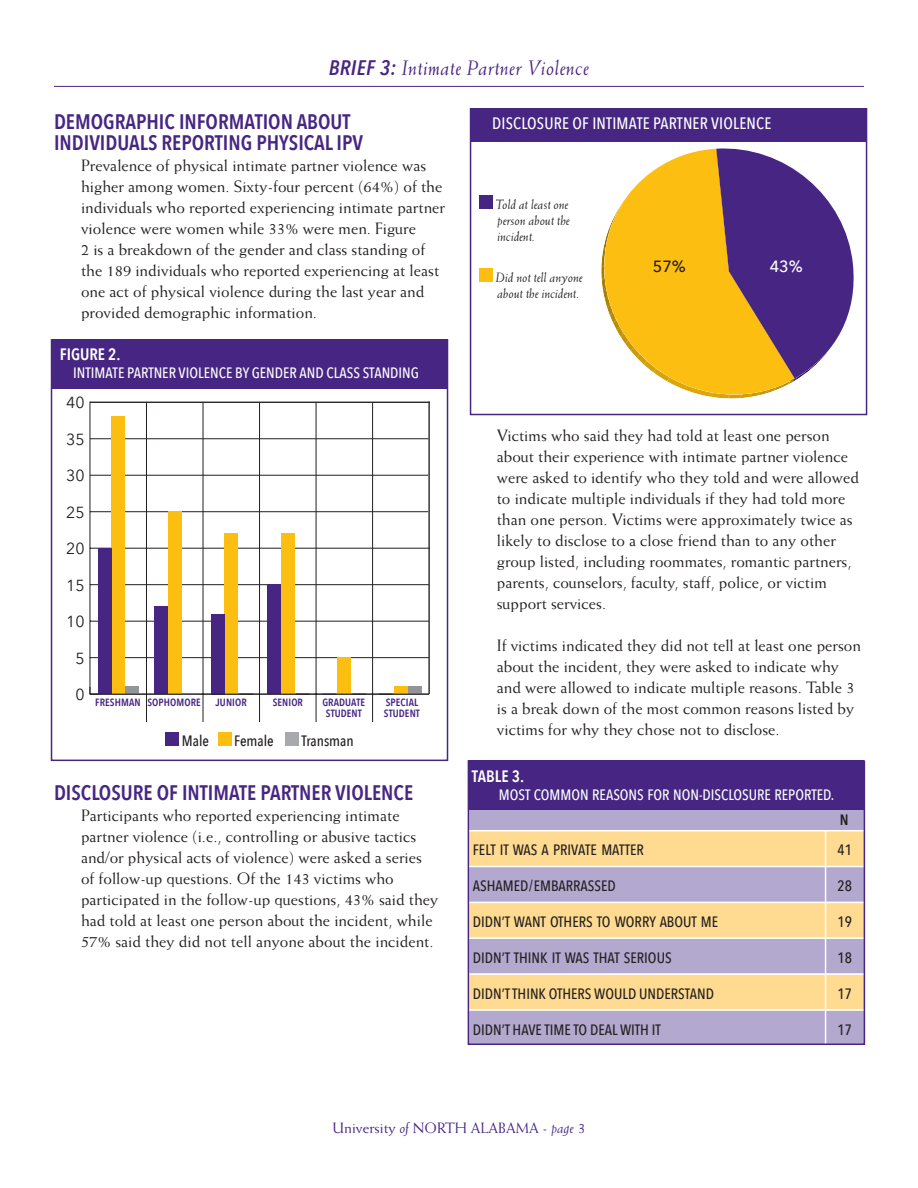
<style>
.page{position:relative;width:918px;height:1188px;background:#fff}
.page>*{position:absolute;margin:0;border:0;box-sizing:border-box;transform-origin:0 0}
.t1{font:600 21px/21px "Avenir Next Condensed";color:#472683}
.t2{font:italic 21px "Weiss";letter-spacing:.02em;color:#472683}
.t3{font:16.5px/21px "Weiss";color:#231f20}
.t4{font:500 16.5px "Avenir Next Condensed";letter-spacing:.01em;color:#fff}
.t5{font:600 16.5px "Avenir Next Condensed";color:#fff}
.t6{font:500 16.05px "Avenir Next";color:#231f20}
.t7{font:500 16.05px "Avenir Next";color:#fff}
.t8{font:15.9px "Avenir Next";color:#231f20}
.t9{font:500 15px "Avenir Next Condensed";color:#231f20}
.t10{font:500 15px "Avenir Next Condensed";color:#fff}
.t11{font:15px "Weiss";color:#472683}
.t12{font:600 15px "Avenir Next Condensed";color:#231f20}
.t13{font:italic 13.5px/16.2px "Weiss";color:#231f20;text-align:justify}
.t14{font:600 10.5px/10.5px "Avenir Next Condensed";letter-spacing:.01em;color:#472683;text-align:center}
.s1{font-family:"Avenir Next Condensed";font-weight:600}
.s2{font-style:italic}
</style>
<div class="page">
<hr style="left:54px;top:86px;width:810px;height:1px;background:#472683">
<div style="left:51px;top:339px;width:397px;height:422px;border:2px solid #472683"></div>
<hr style="left:146px;top:402px;width:1px;height:320px;background:#231f20">
<hr style="left:203px;top:402px;width:1px;height:320px;background:#231f20">
<hr style="left:259px;top:402px;width:1px;height:320px;background:#231f20">
<hr style="left:316px;top:402px;width:1px;height:320px;background:#231f20">
<hr style="left:372px;top:402px;width:1px;height:320px;background:#231f20">
<hr style="left:428px;top:402px;width:2px;height:292px;background:#231f20">
<hr style="left:90px;top:402px;width:1px;height:292px;background:#231f20">
<svg style="left:90px;top:687px;width:8px;height:7px"></svg>
<hr style="left:90px;top:657px;width:339px;height:1px;background:#231f20">
<hr style="left:90px;top:621px;width:339px;height:1px;background:#231f20">
<hr style="left:90px;top:584px;width:339px;height:1px;background:#231f20">
<hr style="left:90px;top:548px;width:340px;height:1px;background:#231f20">
<hr style="left:90px;top:511px;width:338px;height:1px;background:#231f20">
<hr style="left:90px;top:475px;width:338px;height:1px;background:#231f20">
<hr style="left:90px;top:438px;width:339px;height:1px;background:#231f20">
<hr style="left:90px;top:402px;width:340px;height:1px;background:#231f20">
<div style="left:125px;top:687px;width:14px;height:7px;background:#939598"></div>
<div style="left:408px;top:687px;width:13px;height:7px;background:#939598"></div>
<div style="left:111px;top:417px;width:14px;height:277px;background:#fdbe12"></div>
<div style="left:168px;top:512px;width:14px;height:182px;background:#fdbe12"></div>
<div style="left:224px;top:534px;width:14px;height:160px;background:#fdbe12"></div>
<div style="left:281px;top:534px;width:14px;height:160px;background:#fdbe12"></div>
<div style="left:338px;top:658px;width:13px;height:36px;background:#fdbe12"></div>
<div style="left:394px;top:687px;width:14px;height:7px;background:#fdbe12"></div>
<div style="left:98px;top:548px;width:13px;height:146px;background:#472683"></div>
<div style="left:154px;top:607px;width:14px;height:87px;background:#472683"></div>
<div style="left:211px;top:614px;width:13px;height:80px;background:#472683"></div>
<div style="left:267px;top:585px;width:14px;height:109px;background:#472683"></div>
<hr style="left:90px;top:694px;width:339px;height:1px;background:#231f20">
<div style="left:52px;top:339px;width:396px;height:49px;background:#472683"></div>
<div style="left:165px;top:732px;width:14px;height:14px;background:#472683"></div>
<div style="left:218px;top:732px;width:13px;height:14px;background:#fdbe12"></div>
<div style="left:285px;top:732px;width:14px;height:14px;background:#a8a9ad"></div>
<svg style="left:713px;top:148px;width:141px;height:251px"></svg>
<svg style="left:601px;top:149px;width:194px;height:248px;fill:#fdbe12"></svg>
<div style="left:470px;top:108px;width:397px;height:307px;border:2px solid #472683"></div>
<div style="left:471px;top:108px;width:396px;height:34px;background:#472683"></div>
<div style="left:480px;top:195px;width:13px;height:14px;background:#472683"></div>
<div style="left:480px;top:268px;width:13px;height:14px;background:#fdbe12"></div>
<div style="left:468px;top:1009px;width:399px;height:37px;background:#b3a8ce;border:2px solid #fff"></div>
<div style="left:468px;top:973px;width:399px;height:38px;background:#fedb90;border:2px solid #fff"></div>
<div style="left:468px;top:937px;width:398px;height:38px;background:#b3a8ce;border:2px solid #fff"></div>
<div style="left:468px;top:902px;width:398px;height:37px;background:#fedb90;border:2px solid #fff"></div>
<div style="left:468px;top:808px;width:398px;height:95px;background:#b3a8ce;border:2px solid #fff"></div>
<div style="left:468px;top:830px;width:398px;height:37px;background:#fedb90;border:2px solid #fff"></div>
<hr style="left:825px;top:830px;width:1px;height:256px;background:#fff">
<div style="left:468px;top:760px;width:397px;height:285px;border:2px solid #472683"></div>
<div style="left:468px;top:760px;width:396px;height:49px;background:#472683"></div>
<p class="t2" style="left:329px;top:56px;width:262px"><span class="s1">BRIEF 3:</span> Intimate Partner Violence</p>
<p class="t1" style="left:54px;top:111px;width:311px">DEMOGRAPHIC INFORMATION ABOUT<br>INDIVIDUALS REPORTING PHYSICAL IPV</p>
<p class="t3" style="left:81px;top:155px;width:366px">Prevalence of physical intimate partner violence was higher among women. Sixty-four percent (64%) of the individuals who reported experiencing intimate partner violence were women while 33% were men. Figure<br>2 is a breakdown of the gender and class standing of the 189 individuals who reported experiencing at least one act of physical violence during the last year and provided demographic information.</p>
<p class="t5" style="left:60px;top:340px;width:62px">FIGURE 2.</p>
<p class="t10" style="left:73px;top:364px;width:347px">INTIMATE PARTNER VIOLENCE BY GENDER AND CLASS STANDING</p>
<p class="t8" style="left:66px;top:389px;width:20px">40</p>
<p class="t8" style="left:66px;top:426px;width:20px">35</p>
<p class="t8" style="left:66px;top:462px;width:20px">30</p>
<p class="t8" style="left:66px;top:499px;width:20px">25</p>
<p class="t8" style="left:66px;top:535px;width:20px">20</p>
<p class="t8" style="left:66px;top:572px;width:20px">15</p>
<p class="t8" style="left:66px;top:608px;width:20px">10</p>
<p class="t8" style="left:75px;top:645px;width:11px">5</p>
<p class="t8" style="left:75px;top:681px;width:11px">0</p>
<p class="t14" style="left:95px;top:697px;width:107px">FRESHMAN SOPHOMORE</p>
<p class="t14" style="left:215px;top:697px;width:33px">JUNIOR</p>
<p class="t14" style="left:273px;top:697px;width:32px">SENIOR</p>
<p class="t14" style="left:322px;top:697px;width:44px">GRADUATE<br>STUDENT</p>
<p class="t14" style="left:384px;top:697px;width:37px;text-align:left">SPECIAL<br>STUDENT</p>
<p class="t9" style="left:182px;top:732px;width:29px">Male</p>
<p class="t9" style="left:234px;top:732px;width:41px">Female</p>
<p class="t9" style="left:302px;top:732px;width:54px">Transman</p>
<p class="t1" style="left:54px;top:782px;width:361px">DISCLOSURE OF INTIMATE PARTNER VIOLENCE</p>
<p class="t3" style="left:81px;top:805px;width:359px">Participants who reported experiencing intimate partner violence (i.e., controlling or abusive tactics and/or physical acts of violence) were asked a series of follow-up questions. Of the 143 victims who participated in the follow-up questions, 43% said they had told at least one person about the incident, while 57% said they did not tell anyone about the incident.</p>
<p class="t4" style="left:492px;top:114px;width:281px">DISCLOSURE OF INTIMATE PARTNER VIOLENCE</p>
<p class="t13" style="left:496px;top:196px;width:76px">Told at least one person about the incident.</p>
<p class="t13" style="left:496px;top:269px;width:88px">Did not tell anyone about the incident.</p>
<p class="t6" style="left:653px;top:253px;width:35px">57%</p>
<p class="t7" style="left:770px;top:253px;width:35px">43%</p>
<p class="t3" style="left:497px;top:424px;width:364px">Victims who said they had told at least one person about their experience with intimate partner violence were asked to identify who they told and were allowed to indicate multiple individuals if they had told more than one person. Victims were approximately twice as likely to disclose to a close friend than to any other group listed, including roommates, romantic partners, parents, counselors, faculty, staff, police, or victim support services.</p>
<p class="t3" style="left:497px;top:634px;width:366px">If victims indicated they did not tell at least one person about the incident, they were asked to indicate why and were allowed to indicate multiple reasons. Table 3 is a break down of the most common reasons listed by victims for why they chose not to disclose.</p>
<p class="t5" style="left:472px;top:762px;width:54px">TABLE 3.</p>
<p class="t10" style="left:499px;top:786px;width:337px">MOST COMMON REASONS FOR NON-DISCLOSURE REPORTED.</p>
<p class="t12" style="left:840px;top:807px;width:10px">N</p>
<p class="t9" style="left:473px;top:840px;width:172px">FELT IT WAS A PRIVATE MATTER</p>
<p class="t9" style="left:838px;top:840px;width:16px">41</p>
<p class="t9" style="left:473px;top:876px;width:144px">ASHAMED/EMBARRASSED</p>
<p class="t9" style="left:838px;top:876px;width:16px">28</p>
<p class="t9" style="left:473px;top:912px;width:247px">DIDN’T WANT OTHERS TO WORRY ABOUT ME</p>
<p class="t9" style="left:838px;top:912px;width:16px">19</p>
<p class="t9" style="left:473px;top:948px;width:200px">DIDN’T THINK IT WAS THAT SERIOUS</p>
<p class="t9" style="left:838px;top:948px;width:16px">18</p>
<p class="t9" style="left:473px;top:984px;width:243px">DIDN’T THINK OTHERS WOULD UNDERSTAND</p>
<p class="t9" style="left:838px;top:984px;width:16px">17</p>
<p class="t9" style="left:473px;top:1020px;width:190px">DIDN’T HAVE TIME TO DEAL WITH IT</p>
<p class="t9" style="left:838px;top:1020px;width:16px">17</p>
<p class="t11" style="left:333px;top:1119px;width:254px">University <span class="s2">of</span> NORTH ALABAMA - <span class="s2">page</span> 3</p>
</div>
